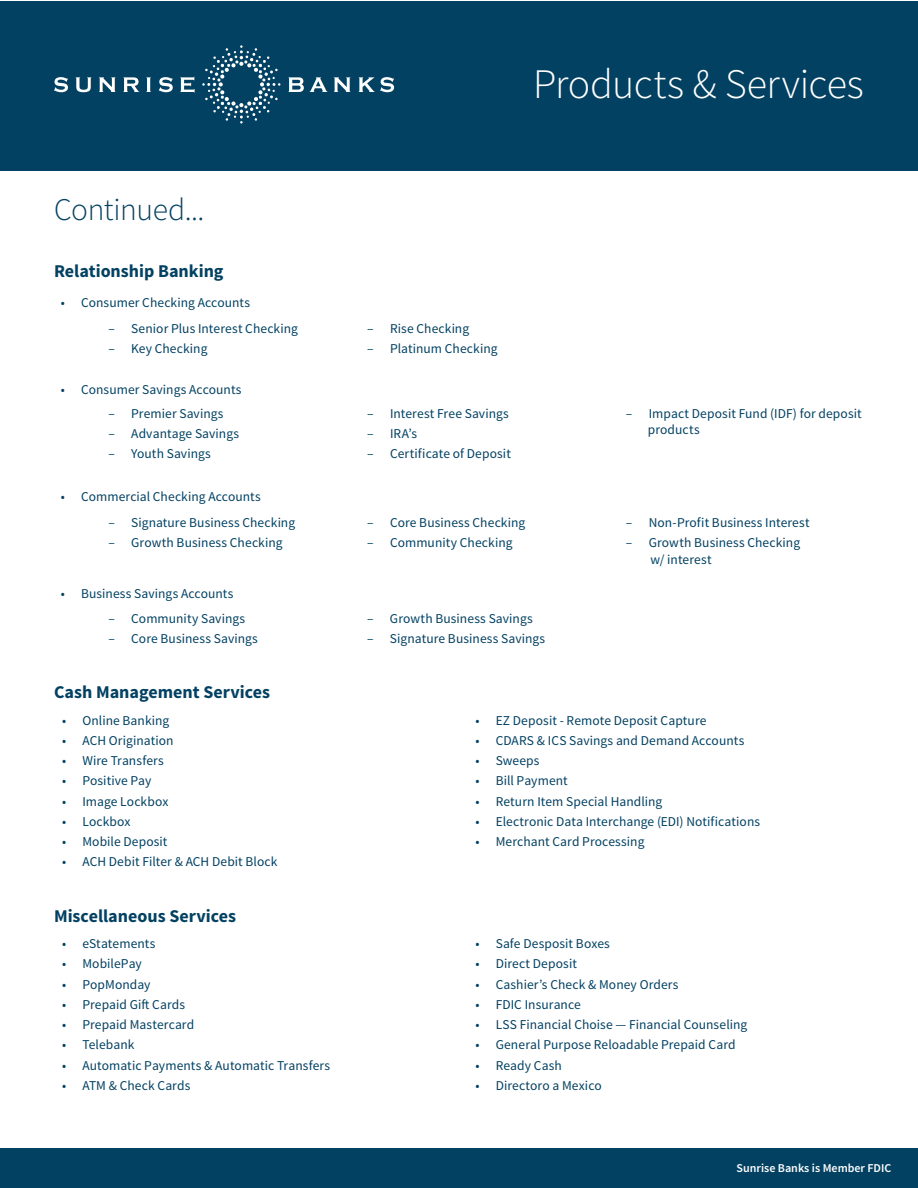
<style>
.page{position:relative;width:918px;height:1188px;background:#fff}
.page>*{position:absolute;margin:0;border:0;box-sizing:border-box;transform-origin:0 0}
.t1{font:300 42px "Source Sans Pro";letter-spacing:-.01em;color:#fff}
.t2{font:300 31.5px "Source Sans Pro";letter-spacing:-.01em;color:#034162}
.t3{font:700 18px "Source Sans Pro";color:#034162}
.t4{font:13.5px/16.5px "Source Sans Pro";letter-spacing:.005em;color:#034162}
.t5{font:600 12px "Source Sans Pro";color:#fff}
</style>
<div class="page">
<div style="left:1px;top:1px;width:917px;height:170px;background:#034162"></div>
<svg style="left:202px;top:45px;width:78px;height:79px"></svg>
<svg style="left:54px;top:77px;width:14px;height:15px"></svg>
<svg style="left:76px;top:77px;width:15px;height:15px"></svg>
<svg style="left:99px;top:77px;width:16px;height:15px"></svg>
<svg style="left:123px;top:77px;width:16px;height:15px"></svg>
<svg style="left:146px;top:77px;width:5px;height:15px"></svg>
<svg style="left:159px;top:77px;width:14px;height:15px"></svg>
<svg style="left:180px;top:77px;width:15px;height:16px"></svg>
<svg style="left:288px;top:77px;width:16px;height:15px"></svg>
<svg style="left:310px;top:77px;width:17px;height:15px"></svg>
<svg style="left:334px;top:77px;width:16px;height:15px"></svg>
<svg style="left:359px;top:77px;width:35px;height:15px"></svg>
<div style="left:0;top:1149px;width:918px;height:39px;background:#034162"></div>
<h1 class="t1" style="left:533px;top:58px;width:332px">Products &amp; Services</h1>
<h2 class="t2" style="left:54px;top:191px;width:152px">Continued...</h2>
<h3 class="t3" style="left:54px;top:259px;width:171px">Relationship Banking</h3>
<p class="t4" style="left:61px;top:295px;width:191px">• Consumer Checking Accounts</p>
<p class="t4" style="left:108px;top:320px;width:191px">– Senior Plus Interest Checking</p>
<p class="t4" style="left:108px;top:340px;width:101px">– Key Checking</p>
<p class="t4" style="left:61px;top:381px;width:182px">• Consumer Savings Accounts</p>
<p class="t4" style="left:108px;top:405px;width:117px">– Premier Savings</p>
<p class="t4" style="left:108px;top:426px;width:132px">– Advantage Savings</p>
<p class="t4" style="left:108px;top:446px;width:104px">– Youth Savings</p>
<p class="t4" style="left:61px;top:488px;width:202px">• Commercial Checking Accounts</p>
<p class="t4" style="left:108px;top:514px;width:188px">– Signature Business Checking</p>
<p class="t4" style="left:108px;top:535px;width:176px">– Growth Business Checking</p>
<p class="t4" style="left:61px;top:585px;width:174px">• Business Savings Accounts</p>
<p class="t4" style="left:108px;top:610px;width:138px">– Community Savings</p>
<p class="t4" style="left:108px;top:630px;width:151px">– Core Business Savings</p>
<h3 class="t3" style="left:54px;top:681px;width:218px">Cash Management Services</h3>
<p class="t4" style="left:62px;top:712px;width:109px">• Online Banking</p>
<p class="t4" style="left:62px;top:732px;width:113px">• ACH Origination</p>
<p class="t4" style="left:62px;top:753px;width:103px">• Wire Transfers</p>
<p class="t4" style="left:62px;top:773px;width:91px">• Positive Pay</p>
<p class="t4" style="left:62px;top:793px;width:108px">• Image Lockbox</p>
<p class="t4" style="left:62px;top:813px;width:70px">• Lockbox</p>
<p class="t4" style="left:62px;top:834px;width:107px">• Mobile Deposit</p>
<p class="t4" style="left:62px;top:854px;width:217px">• ACH Debit Filter &amp; ACH Debit Block</p>
<h3 class="t3" style="left:54px;top:905px;width:184px">Miscellaneous Services</h3>
<p class="t4" style="left:62px;top:936px;width:95px">• eStatements</p>
<p class="t4" style="left:62px;top:956px;width:81px">• MobilePay</p>
<p class="t4" style="left:62px;top:976px;width:90px">• PopMonday</p>
<p class="t4" style="left:62px;top:996px;width:124px">• Prepaid Gift Cards</p>
<p class="t4" style="left:62px;top:1017px;width:134px">• Prepaid Mastercard</p>
<p class="t4" style="left:62px;top:1037px;width:74px">• Telebank</p>
<p class="t4" style="left:62px;top:1057px;width:270px">• Automatic Payments &amp; Automatic Transfers</p>
<p class="t4" style="left:62px;top:1077px;width:130px">• ATM &amp; Check Cards</p>
<p class="t4" style="left:367px;top:320px;width:104px">– Rise Checking</p>
<p class="t4" style="left:367px;top:340px;width:132px">– Platinum Checking</p>
<p class="t4" style="left:367px;top:405px;width:143px">– Interest Free Savings</p>
<p class="t4" style="left:367px;top:426px;width:52px">– IRA’s</p>
<p class="t4" style="left:367px;top:446px;width:145px">– Certificate of Deposit</p>
<p class="t4" style="left:367px;top:514px;width:160px">– Core Business Checking</p>
<p class="t4" style="left:367px;top:535px;width:147px">– Community Checking</p>
<p class="t4" style="left:367px;top:610px;width:167px">– Growth Business Savings</p>
<p class="t4" style="left:367px;top:630px;width:180px">– Signature Business Savings</p>
<p class="t4" style="left:648px;top:405px;width:216px;text-indent:-22px">– Impact Deposit Fund (IDF) for deposit products</p>
<p class="t4" style="left:626px;top:514px;width:185px">– Non-Profit Business Interest</p>
<p class="t4" style="left:650px;top:535px;width:151px;text-indent:-25px">– Growth Business Checking w/ interest</p>
<p class="t4" style="left:475px;top:712px;width:233px">• EZ Deposit - Remote Deposit Capture</p>
<p class="t4" style="left:475px;top:732px;width:270px">• CDARS &amp; ICS Savings and Demand Accounts</p>
<p class="t4" style="left:475px;top:753px;width:66px">• Sweeps</p>
<p class="t4" style="left:475px;top:773px;width:94px">• Bill Payment</p>
<p class="t4" style="left:475px;top:793px;width:188px">• Return Item Special Handling</p>
<p class="t4" style="left:475px;top:813px;width:286px">• Electronic Data Interchange (EDI) Notifications</p>
<p class="t4" style="left:475px;top:834px;width:171px">• Merchant Card Processing</p>
<p class="t4" style="left:475px;top:936px;width:136px">• Safe Desposit Boxes</p>
<p class="t4" style="left:475px;top:956px;width:103px">• Direct Deposit</p>
<p class="t4" style="left:475px;top:976px;width:205px">• Cashier’s Check &amp; Money Orders</p>
<p class="t4" style="left:475px;top:996px;width:107px">• FDIC Insurance</p>
<p class="t4" style="left:475px;top:1017px;width:273px">• LSS Financial Choise — Financial Counseling</p>
<p class="t4" style="left:475px;top:1037px;width:262px">• General Purpose Reloadable Prepaid Card</p>
<p class="t4" style="left:475px;top:1057px;width:88px">• Ready Cash</p>
<p class="t4" style="left:475px;top:1077px;width:128px">• Directoro a Mexico</p>
<p class="t5" style="left:737px;top:1160px;width:156px">Sunrise Banks is Member FDIC</p>
</div>
